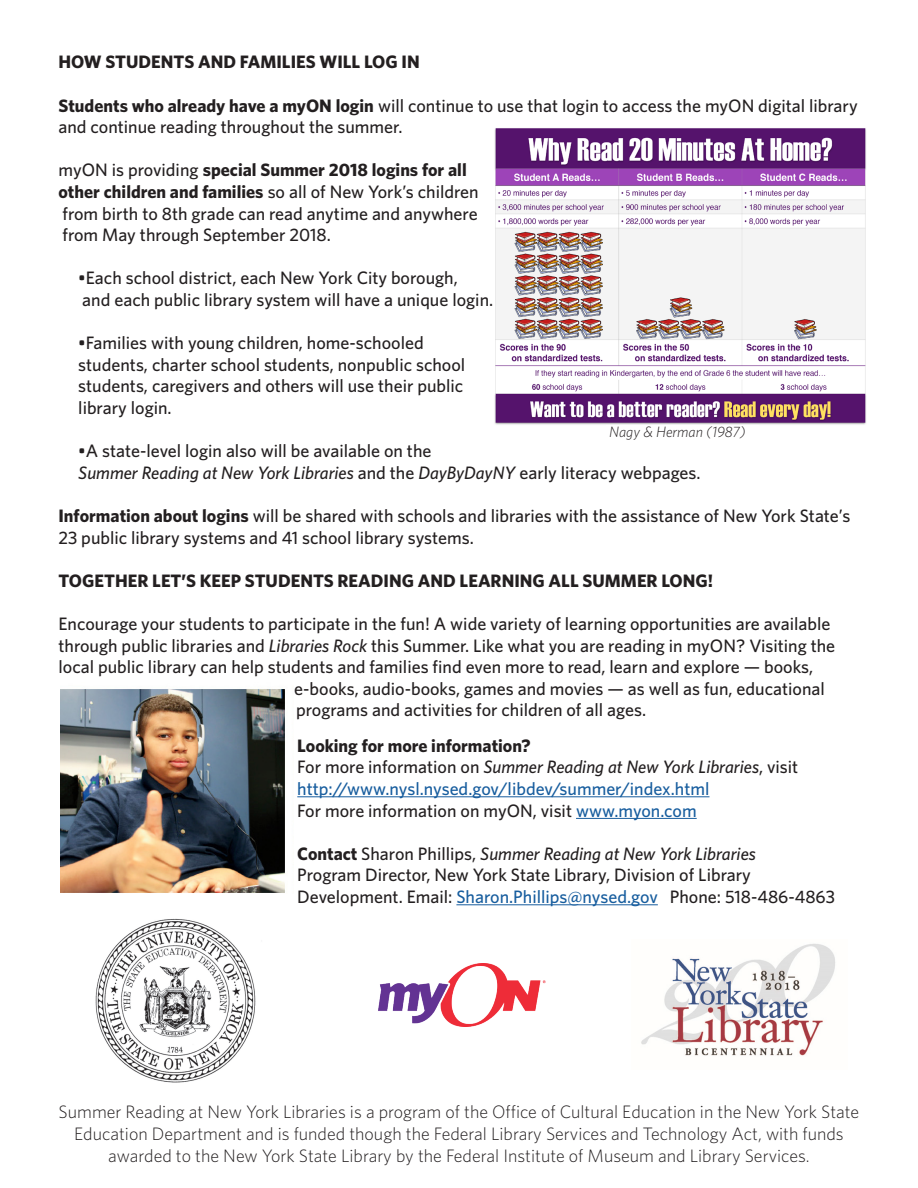
<style>
.page{position:relative;width:918px;height:1188px;background:#fff}
.page>*{position:absolute;margin:0;border:0;box-sizing:border-box;transform-origin:0 0}
.t1{font:500 18px/21.6px "Whitney";color:#231f20}
.t2{font:300 18px/21.6px "Whitney";color:#231f20;text-align:center}
.t3{font:700 18px "Whitney";color:#231f20}
.t4{font:italic 500 18px/21.6px "Whitney";color:#231f20}
.t5{font:500 18px "Whitney";color:#175d9e}
.t6{font:italic 300 15px "Whitney";color:#231f20}
.s1{font-weight:700}
.s2{font-weight:500}
.s3{font-style:italic}
.s4{font-weight:700;font-style:normal}
.s5{font-style:normal}
.s6{color:#175d9e}
</style>
<div class="page">
<img style="left:61px;top:689px;width:224px;height:204px">
<img style="left:641px;top:943px;width:194px;height:113px">
<img style="left:95px;top:918px;width:161px;height:165px">
<img style="left:378px;top:964px;width:168px;height:62px">
<img style="left:494px;top:128px;width:372px;height:297px">
<hr style="left:297px;top:796px;width:412px;height:1px;background:#175d9e">
<hr style="left:576px;top:818px;width:121px;height:1px;background:#175d9e">
<hr style="left:456px;top:904px;width:202px;height:1px;background:#175d9e">
<p class="t3" style="left:58px;top:50px;width:363px">HOW STUDENTS AND FAMILIES WILL LOG IN</p>
<p class="t1" style="left:58px;top:94px;width:801px"><span class="s1">Students who already have a myON login</span> will continue to use that login to access the myON digital library and continue reading throughout the summer.</p>
<p class="t3" style="left:58px;top:158px;width:410px"><span class="s2">myON is providing</span> special Summer 2018 logins for all</p>
<p class="t3" style="left:58px;top:180px;width:422px">other children and families <span class="s2">so all of New York’s children</span></p>
<p class="t1" style="left:62px;top:202px;width:417px">from birth to 8th grade can read anytime and anywhere</p>
<p class="t1" style="left:62px;top:224px;width:270px">from May through September 2018.</p>
<p class="t1" style="left:78px;top:267px;width:381px">•Each school district, each New York City borough,</p>
<p class="t1" style="left:82px;top:289px;width:412px">and each public library system will have a unique login.</p>
<p class="t1" style="left:78px;top:332px;width:388px">•Families with young children, home-schooled students, charter school students, nonpublic school</p>
<p class="t1" style="left:78px;top:375px;width:387px">students, caregivers and others will use their public</p>
<p class="t1" style="left:78px;top:397px;width:95px">library login.</p>
<p class="t1" style="left:78px;top:440px;width:624px">•A state-level login also will be available on the<br><span class="s3">Summer Reading at New York Libraries</span> and the <span class="s3">DayByDayNY</span> early literacy webpages.</p>
<p class="t1" style="left:58px;top:505px;width:793px"><span class="s1">Information about logins</span> will be shared with schools and libraries with the assistance of New York State’s<br>23 public library systems and 41 school library systems.</p>
<p class="t3" style="left:58px;top:568px;width:656px">TOGETHER LET’S KEEP STUDENTS READING AND LEARNING ALL SUMMER LONG!</p>
<p class="t1" style="left:58px;top:613px;width:774px">Encourage your students to participate in the fun! A wide variety of learning opportunities are available</p>
<p class="t1" style="left:58px;top:634px;width:778px">through public libraries and <span class="s3">Libraries Rock</span> this Summer. Like what you are reading in myON? Visiting the</p>
<p class="t1" style="left:58px;top:656px;width:756px">local public library can help students and families find even more to read, learn and explore — books,</p>
<p class="t1" style="left:294px;top:677px;width:532px">e-books, audio-books, games and movies — as well as fun, educational</p>
<p class="t1" style="left:296px;top:699px;width:352px">programs and activities for children of all ages.</p>
<p class="t6" style="left:609px;top:422px;width:138px">Nagy &amp; Herman (1987)</p>
<p class="t4" style="left:297px;top:734px;width:503px"><span class="s4">Looking for more information?<br></span><span class="s5">For more information on</span> Summer Reading at New York Libraries<span class="s5">, visit</span></p>
<p class="t5" style="left:297px;top:777px;width:414px">http://www.nysl.nysed.gov/libdev/summer/index.html</p>
<p class="t1" style="left:297px;top:799px;width:401px">For more information on myON, visit <span class="s6">www.myon.com</span></p>
<p class="t4" style="left:297px;top:842px;width:460px"><span class="s4">Contact</span> <span class="s5">Sharon Phillips,</span> Summer Reading at New York Libraries</p>
<p class="t1" style="left:297px;top:864px;width:539px">Program Director, New York State Library, Division of Library<br>Development. Email: <span class="s6">Sharon.Phillips@nysed.gov</span> Phone: 518-486-4863</p>
<p class="t2" style="left:59px;top:1101px;width:802px">Summer Reading at New York Libraries is a program of the Office of Cultural Education in the New York State<br>Education Department and is funded though the Federal Library Services and Technology Act, with funds awarded to the New York State Library by the Federal Institute of Museum and Library Services.</p>
</div>
